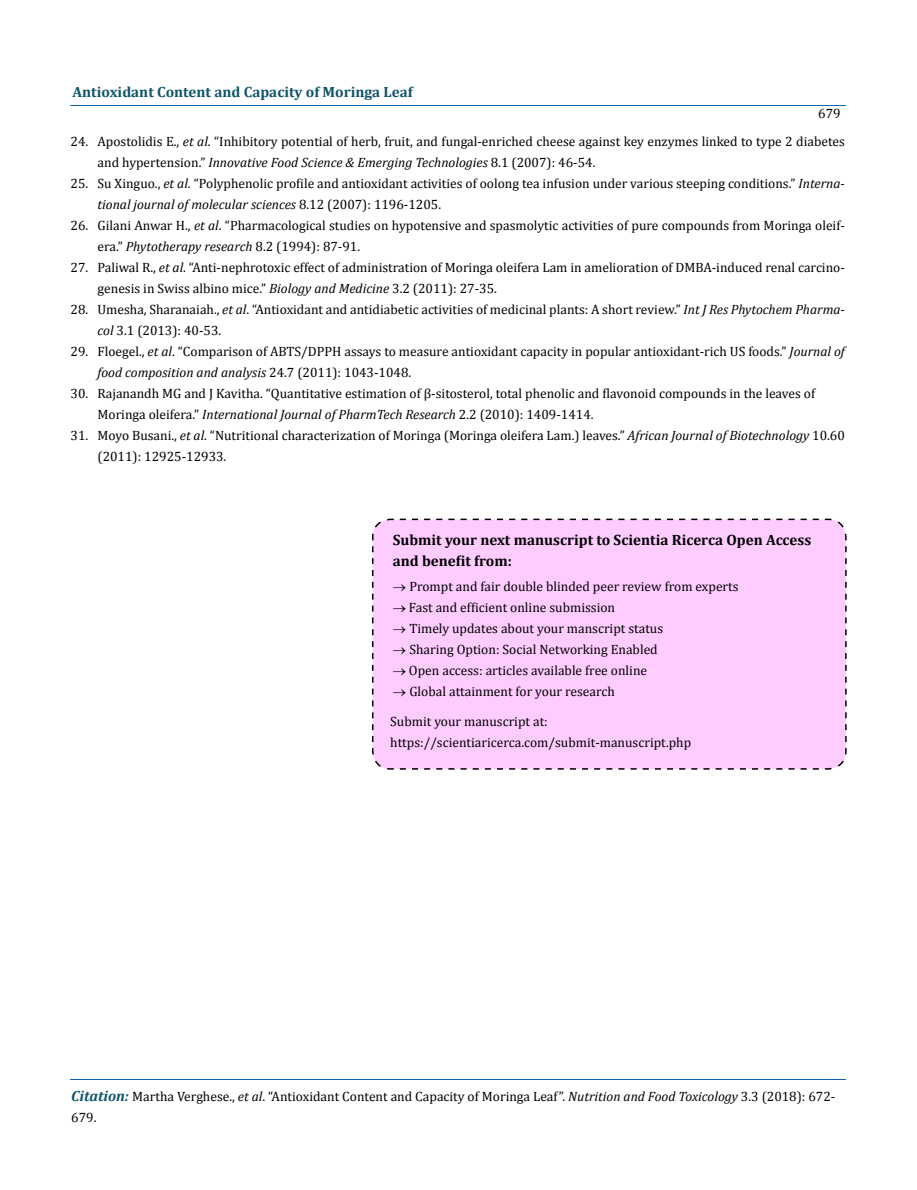
<style>
.page{position:relative;width:917px;height:1190px;background:#fff}
.page>*{position:absolute;margin:0;border:0;box-sizing:border-box;transform-origin:0 0}
.t1{font:700 15px/21px "Cambria";color:#000}
.t2{font:700 14.85px "Cambria";color:#0e546a}
.t3{font:13.5px/21px "Cambria";color:#000}
.s1{font-style:italic}
.s2{font-weight:700;font-style:italic;font-size:14.85px;color:#0e546a}
</style>
<div class="page">
<hr style="left:70px;top:1079px;width:775px;height:1px;background:#0d66b1">
<hr style="left:70px;top:106px;width:775px;height:1px;background:#0d66b1">
<div style="left:372px;top:518px;width:475px;height:252px;background:#fcf"></div>
<p class="t2" style="left:72px;top:82px;width:342px">Antioxidant Content and Capacity of Moringa Leaf</p>
<p class="t3" style="left:818px;top:103px;width:24px">679</p>
<p class="t3" style="left:97px;top:131px;width:749px;text-indent:-27px">24. Apostolidis E., <span class="s1">et al</span>. “Inhibitory potential of herb, fruit, and fungal-enriched cheese against key enzymes linked to type 2 diabetes and hypertension.” <span class="s1">Innovative Food Science &amp; Emerging Technologies</span> 8.1 (2007): 46-54.</p>
<p class="t3" style="left:97px;top:173px;width:748px;text-indent:-27px">25. Su Xinguo., <span class="s1">et al</span>. “Polyphenolic profile and antioxidant activities of oolong tea infusion under various steeping conditions.” <span class="s1">Interna&shy;tional journal of molecular sciences</span> 8.12 (2007): 1196-1205.</p>
<p class="t3" style="left:97px;top:215px;width:749px;text-indent:-27px">26. Gilani Anwar H., <span class="s1">et al</span>. “Pharmacological studies on hypotensive and spasmolytic activities of pure compounds from Moringa oleif&shy;era.” <span class="s1">Phytotherapy research</span> 8.2 (1994): 87-91.</p>
<p class="t3" style="left:97px;top:257px;width:748px;text-indent:-27px">27. Paliwal R., <span class="s1">et al</span>. “Anti-nephrotoxic effect of administration of Moringa oleifera Lam in amelioration of DMBA-induced renal carcino&shy;genesis in Swiss albino mice.” <span class="s1">Biology and Medicine</span> 3.2 (2011): 27-35.</p>
<p class="t3" style="left:97px;top:299px;width:748px;text-indent:-27px">28. Umesha, Sharanaiah., <span class="s1">et al</span>. “Antioxidant and antidiabetic activities of medicinal plants: A short review.” <span class="s1">Int J Res Phytochem Pharma&shy;col</span> 3.1 (2013): 40-53.</p>
<p class="t3" style="left:97px;top:341px;width:748px;text-indent:-27px">29. Floegel., <span class="s1">et al</span>. “Comparison of ABTS/DPPH assays to measure antioxidant capacity in popular antioxidant-rich US foods.” <span class="s1">Journal of food composition and analysis</span> 24.7 (2011): 1043-1048.</p>
<p class="t3" style="left:97px;top:383px;width:719px;text-indent:-27px">30. Rajanandh MG and J Kavitha. “Quantitative estimation of β-sitosterol, total phenolic and flavonoid compounds in the leaves of<br>Moringa oleifera.” <span class="s1">International Journal of PharmTech Research</span> 2.2 (2010): 1409-1414.</p>
<p class="t3" style="left:97px;top:425px;width:748px;text-indent:-27px">31. Moyo Busani., <span class="s1">et al</span>. “Nutritional characterization of Moringa (Moringa oleifera Lam.) leaves.” <span class="s1">African Journal of Biotechnology</span> 10.60 (2011): 12925-12933.</p>
<p class="t1" style="left:392px;top:529px;width:420px">Submit your next manuscript to Scientia Ricerca Open Access and benefit from:</p>
<p class="t3" style="left:392px;top:576px;width:347px">→ Prompt and fair double blinded peer review from experts</p>
<p class="t3" style="left:392px;top:597px;width:224px">→ Fast and efficient online submission</p>
<p class="t3" style="left:392px;top:618px;width:272px">→ Timely updates about your manscript status</p>
<p class="t3" style="left:392px;top:639px;width:266px">→ Sharing Option: Social Networking Enabled</p>
<p class="t3" style="left:392px;top:660px;width:256px">→ Open access: articles available free online</p>
<p class="t3" style="left:390px;top:677px;width:226px;line-height:29.4px">→ Global attainment for your research<br>Submit your manuscript at:</p>
<p class="t3" style="left:390px;top:731px;width:302px">https://scientiaricerca.com/submit-manuscript.php</p>
<p class="t3" style="left:71px;top:1085px;width:765px"><span class="s2">Citation:</span> Martha Verghese., <span class="s1">et al</span>. “Antioxidant Content and Capacity of Moringa Leaf”. <span class="s1">Nutrition and Food Toxicology</span> 3.3 (2018): 672-<br>679.</p>
</div>
